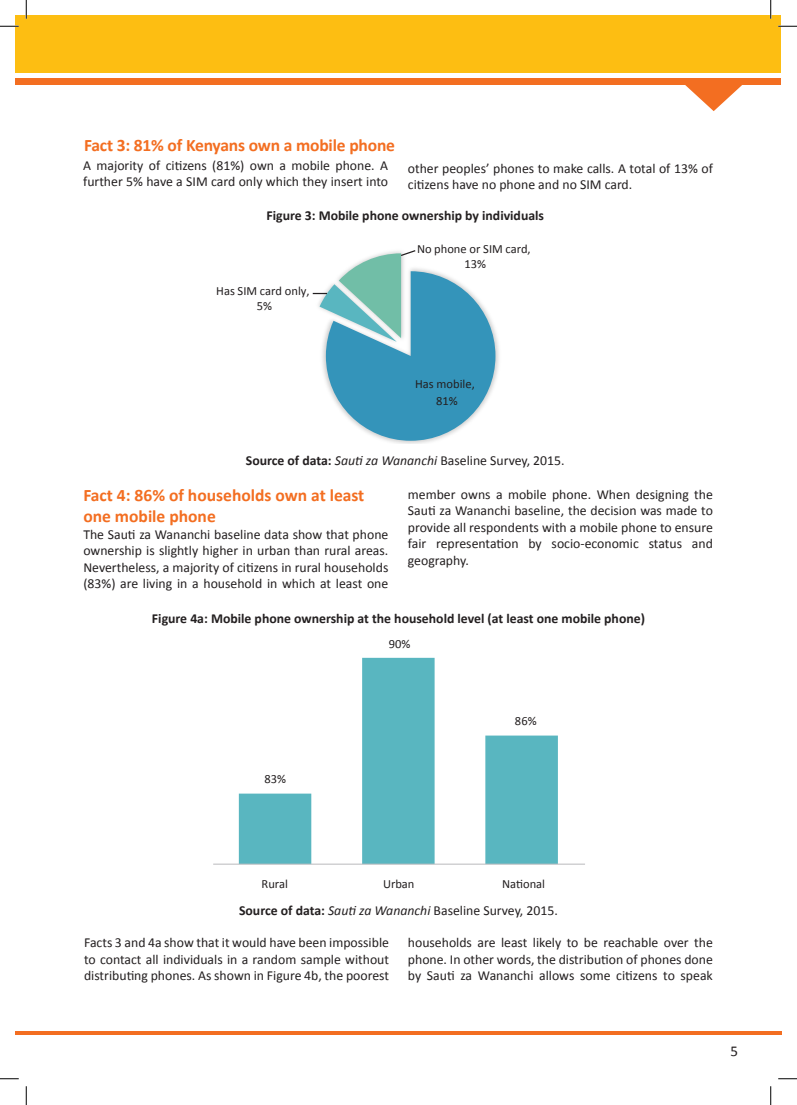
<style>
.page{position:relative;width:797px;height:1105px;background:#fff}
.page>*{position:absolute;margin:0;border:0;box-sizing:border-box;transform-origin:0 0}
.t1{font:700 17.5px/21px "Calibri";color:#f36e21}
.t2{font:15px "Calibri";color:#231f20}
.t3{font:13.75px/16.5px "Calibri";color:#231f20;text-align:justify}
.t4{font:700 13.75px "Calibri";color:#231f20}
.t5{font:12.5px/15px "Calibri";color:#231f20;text-align:center}
.s1{font-weight:700}
.s2{font-style:italic}
</style>
<div class="page">
<div style="left:15px;top:16px;width:765px;height:57px;background:#fdbe12"></div>
<div style="left:15px;top:78px;width:765px;height:7px;background:#f36e21"></div>
<svg style="left:685px;top:85px;width:57px;height:26px"></svg>
<hr style="left:16px;top:1031px;width:765px;height:4px;background:#f36e21">
<svg style="left:313px;top:250px;width:182px;height:191px"></svg>
<svg style="left:239px;top:658px;width:319px;height:206px"></svg>
<hr style="left:213px;top:864px;width:372px;height:1px;background:#bcbdc0">
<svg style="left:0;top:25px;width:19px;height:2px"></svg>
<svg style="left:778px;top:25px;width:19px;height:2px"></svg>
<svg style="left:0;top:1078px;width:19px;height:1px"></svg>
<svg style="left:778px;top:1078px;width:19px;height:1px"></svg>
<svg style="left:25px;top:0;width:2px;height:19px"></svg>
<svg style="left:25px;top:1086px;width:2px;height:19px"></svg>
<svg style="left:770px;top:0;width:1px;height:19px"></svg>
<svg style="left:770px;top:1086px;width:1px;height:19px"></svg>
<p class="t1" style="left:84px;top:135px;width:312px">Fact 3: 81% of Kenyans own a mobile phone</p>
<p class="t3" style="left:83px;top:157px;width:306px">A majority of citizens (81%) own a mobile phone. A further 5% have a SIM card only which they insert into</p>
<p class="t4" style="left:266px;top:207px;width:279px">Figure 3: Mobile phone ownership by individuals</p>
<p class="t3" style="left:408px;top:160px;width:306px">other peoples’ phones to make calls. A total of 13% of citizens have no phone and no SIM card.</p>
<p class="t5" style="left:216px;top:284px;width:95px">Has SIM card only,<br>5%</p>
<p class="t5" style="left:417px;top:242px;width:115px">No phone or SIM card,<br>13%</p>
<p class="t5" style="left:415px;top:376px;width:61px;line-height:16.8px">Has mobile,<br>81%</p>
<p class="t3" style="left:246px;top:452px;width:320px"><span class="s1">Source of data:</span> <span class="s2">Sauti za Wananchi</span> Baseline Survey, 2015.</p>
<p class="t1" style="left:83px;top:485px;width:282px">Fact 4: 86% of households own at least one mobile phone</p>
<p class="t3" style="left:83px;top:526px;width:306px">The Sauti za Wananchi baseline data show that phone ownership is slightly higher in urban than rural areas.<br>Nevertheless, a majority of citizens in rural households (83%) are living in a household in which at least one</p>
<p class="t3" style="left:408px;top:486px;width:306px">member owns a mobile phone. When designing the Sauti za Wananchi baseline, the decision was made to provide all respondents with a mobile phone to ensure fair representation by socio-economic status and geography.</p>
<p class="t4" style="left:152px;top:610px;width:494px">Figure 4a: Mobile phone ownership at the household level (at least one mobile phone)</p>
<p class="t5" style="left:264px;top:772px;width:23px">83%</p>
<p class="t5" style="left:389px;top:636px;width:23px">90%</p>
<p class="t5" style="left:515px;top:714px;width:23px">86%</p>
<p class="t5" style="left:502px;top:877px;width:44px">National</p>
<p class="t3" style="left:239px;top:902px;width:320px"><span class="s1">Source of data:</span> <span class="s2">Sauti za Wananchi</span> Baseline Survey, 2015.</p>
<p class="t5" style="left:261px;top:877px;width:28px">Rural</p>
<p class="t5" style="left:383px;top:877px;width:33px">Urban</p>
<p class="t3" style="left:84px;top:934px;width:306px">Facts 3 and 4a show that it would have been impossible to contact all individuals in a random sample without distributing phones. As shown in Figure 4b, the poorest</p>
<p class="t3" style="left:408px;top:934px;width:306px">households are least likely to be reachable over the phone. In other words, the distribution of phones done by Sauti za Wananchi allows some citizens to speak</p>
<p class="t2" style="left:730px;top:1042px;width:9px">5</p>
</div>
